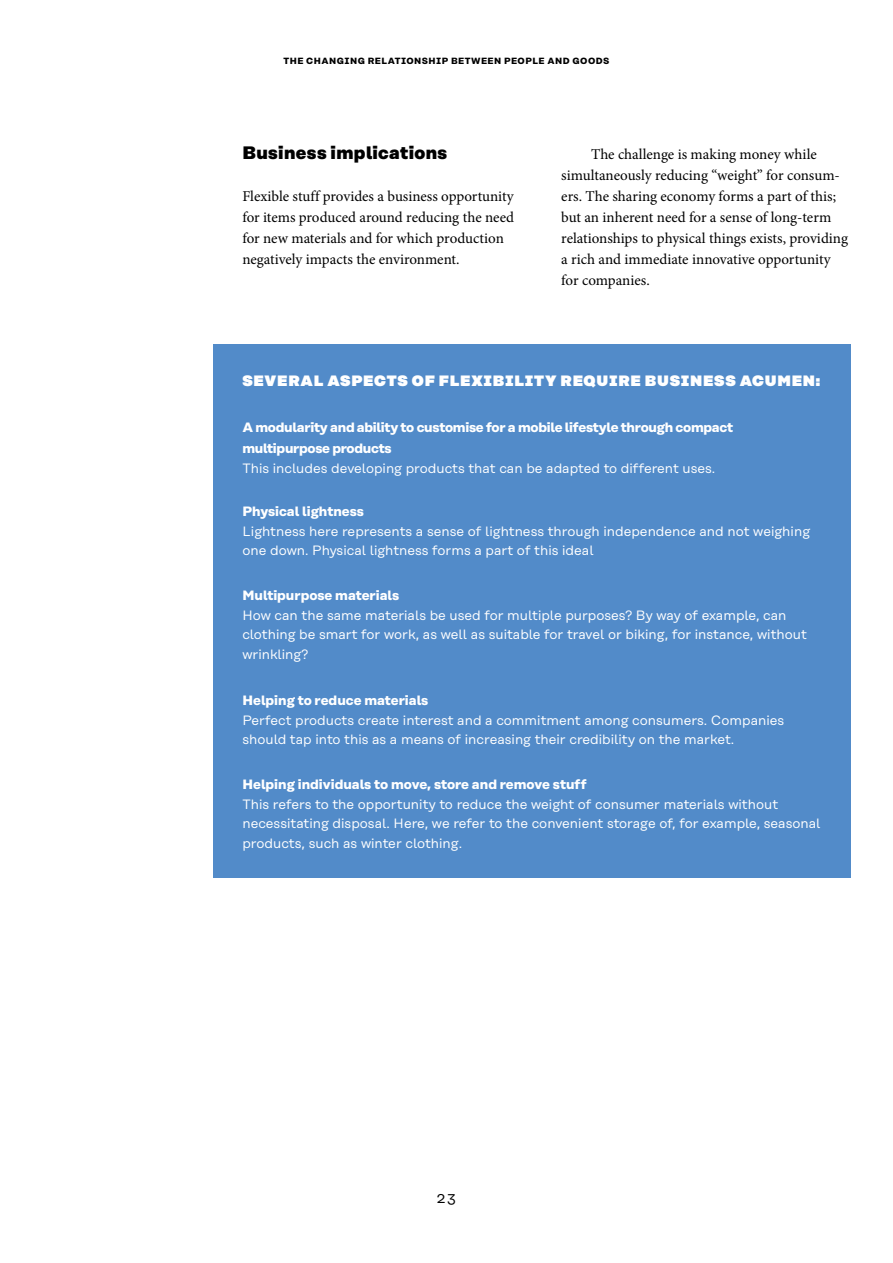
<style>
.page{position:relative;width:893px;height:1263px;background:#fff}
.page>*{position:absolute;margin:0;border:0;box-sizing:border-box;transform-origin:0 0}
.t1{font:800 18px "Rational Text";letter-spacing:.02em;color:#000}
.t2{font:15px/21px "Minion Pro";letter-spacing:-.005em;color:#000}
.t3{font:900 15px "Rational Text";letter-spacing:.05em;color:#fff}
.t4{font:15px "Rational Text";color:#000}
.t5{font:13.5px/19.5px "Rational Text";color:#fff}
.t6{font:700 13.5px/21px "Rational Text";letter-spacing:-.01em;color:#fff}
.t7{font:700 9px "Rational Text";letter-spacing:.05em;color:#000}
</style>
<div class="page">
<div style="left:213px;top:344px;width:637px;height:533px;background:#528bc9"></div>
<p class="t7" style="left:283px;top:55px;width:327px">THE CHANGING RELATIONSHIP BETWEEN PEOPLE AND GOODS</p>
<h1 class="t1" style="left:242px;top:142px;width:206px">Business implications</h1>
<p class="t2" style="left:242px;top:186px;width:273px">Flexible stuff provides a business opportunity for items produced around reducing the need for new materials and for which production negatively impacts the environment.</p>
<p class="t2" style="left:561px;top:144px;width:288px;text-indent:30px">The challenge is making money while simultaneously reducing “weight” for consum&shy;ers. The sharing economy forms a part of this; but an inherent need for a sense of long-term relationships to physical things exists, providing a rich and immediate innovative opportunity for companies.</p>
<p class="t3" style="left:242px;top:371px;width:579px">SEVERAL ASPECTS OF FLEXIBILITY REQUIRE BUSINESS ACUMEN:</p>
<p class="t6" style="left:242px;top:417px;width:492px">A modularity and ability to customise for a mobile lifestyle through compact multipurpose products</p>
<p class="t5" style="left:242px;top:458px;width:474px">This includes developing products that can be adapted to different uses.</p>
<p class="t6" style="left:242px;top:501px;width:123px">Physical lightness</p>
<p class="t5" style="left:242px;top:521px;width:569px">Lightness here represents a sense of lightness through independence and not weighing one down. Physical lightness forms a part of this ideal</p>
<p class="t6" style="left:242px;top:585px;width:158px">Multipurpose materials</p>
<p class="t5" style="left:242px;top:605px;width:566px">How can the same materials be used for multiple purposes? By way of example, can clothing be smart for work, as well as suitable for travel or biking, for instance, without wrinkling?</p>
<p class="t6" style="left:242px;top:690px;width:187px">Helping to reduce materials</p>
<p class="t5" style="left:242px;top:710px;width:543px">Perfect products create interest and a commitment among consumers. Companies should tap into this as a means of increasing their credibility on the market.</p>
<p class="t6" style="left:242px;top:774px;width:346px">Helping individuals to move, store and remove stuff</p>
<p class="t5" style="left:242px;top:794px;width:580px">This refers to the opportunity to reduce the weight of consumer materials without necessitating disposal. Here, we refer to the convenient storage of, for example, seasonal products, such as winter clothing.</p>
<p class="t4" style="left:437px;top:1189px;width:20px">23</p>
</div>
